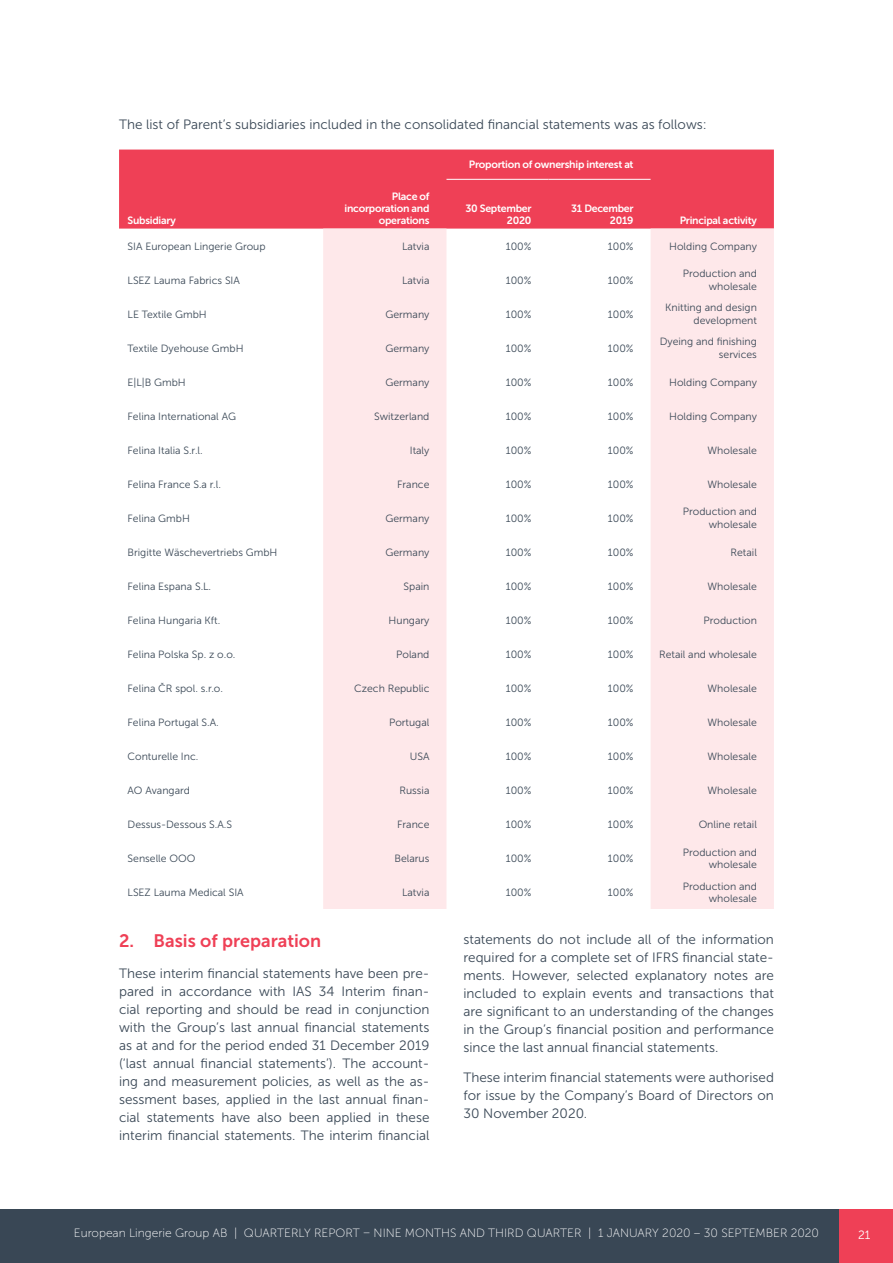
<style>
.page{position:relative;width:893px;height:1263px;background:#fff}
.page>*{position:absolute;margin:0;border:0;box-sizing:border-box;transform-origin:0 0}
.t1{font:18px "Museo Sans 700";color:#ef4056}
.t2{font:13.5px/18px "Museo Sans 300";color:#394755;text-align:justify}
.t3{font:12px "Museo Sans 100";color:#fff}
.t4{font:12px "Museo Sans 300";color:#fff}
.t5{font:10.5px/12.6px "Museo Sans 300";color:#394755;text-align:right}
.t6{font:10.5px/12px "Museo Sans 700";letter-spacing:-.025em;color:#fff;text-align:right}
</style>
<div class="page">
<div style="left:0;top:1209px;width:893px;height:54px;background:#394755"></div>
<div style="left:839px;top:1209px;width:54px;height:54px;background:#ef4056"></div>
<div style="left:119px;top:150px;width:655px;height:79px;background:#ef4056"></div>
<svg style="left:323px;top:229px;width:451px;height:680px;fill:#fee8ea"></svg>
<hr style="left:446px;top:179px;width:103px;height:1px;background:#fff">
<hr style="left:549px;top:179px;width:102px;height:1px;background:#fff">
<p class="t2" style="left:119px;top:116px;width:589px">The list of Parent’s subsidiaries included in the consolidated financial statements was as follows:</p>
<p class="t6" style="left:469px;top:159px;width:166px">Proportion of ownership interest at</p>
<p class="t6" style="left:128px;top:215px;width:50px">Subsidiary</p>
<p class="t6" style="left:345px;top:191px;width:86px">Place of incorporation and operations</p>
<p class="t6" style="left:465px;top:203px;width:68px">30 September<br>2020</p>
<p class="t6" style="left:571px;top:203px;width:64px">31 December<br>2019</p>
<p class="t6" style="left:680px;top:215px;width:79px">Principal activity</p>
<p class="t5" style="left:128px;top:240px;width:140px">SIA European Lingerie Group</p>
<p class="t5" style="left:402px;top:240px;width:29px">Latvia</p>
<p class="t5" style="left:506px;top:240px;width:27px">100%</p>
<p class="t5" style="left:608px;top:240px;width:27px">100%</p>
<p class="t5" style="left:669px;top:240px;width:89px">Holding Company</p>
<p class="t5" style="left:128px;top:274px;width:114px">LSEZ Lauma Fabrics SIA</p>
<p class="t5" style="left:402px;top:274px;width:29px">Latvia</p>
<p class="t5" style="left:506px;top:274px;width:27px">100%</p>
<p class="t5" style="left:608px;top:274px;width:27px">100%</p>
<p class="t5" style="left:683px;top:267px;width:76px">Production and wholesale</p>
<p class="t5" style="left:128px;top:308px;width:81px">LE Textile GmbH</p>
<p class="t5" style="left:385px;top:308px;width:46px">Germany</p>
<p class="t5" style="left:506px;top:308px;width:27px">100%</p>
<p class="t5" style="left:608px;top:308px;width:27px">100%</p>
<p class="t5" style="left:665px;top:301px;width:93px">Knitting and design development</p>
<p class="t5" style="left:128px;top:342px;width:117px">Textile Dyehouse GmbH</p>
<p class="t5" style="left:385px;top:342px;width:46px">Germany</p>
<p class="t5" style="left:506px;top:342px;width:27px">100%</p>
<p class="t5" style="left:608px;top:342px;width:27px">100%</p>
<p class="t5" style="left:660px;top:335px;width:99px">Dyeing and finishing services</p>
<p class="t5" style="left:128px;top:376px;width:60px">E|L|B GmbH</p>
<p class="t5" style="left:385px;top:376px;width:46px">Germany</p>
<p class="t5" style="left:506px;top:376px;width:27px">100%</p>
<p class="t5" style="left:608px;top:376px;width:27px">100%</p>
<p class="t5" style="left:669px;top:376px;width:89px">Holding Company</p>
<p class="t5" style="left:128px;top:410px;width:110px">Felina International AG</p>
<p class="t5" style="left:374px;top:410px;width:57px">Switzerland</p>
<p class="t5" style="left:506px;top:410px;width:27px">100%</p>
<p class="t5" style="left:608px;top:410px;width:27px">100%</p>
<p class="t5" style="left:669px;top:410px;width:89px">Holding Company</p>
<p class="t5" style="left:128px;top:444px;width:77px">Felina Italia S.r.l.</p>
<p class="t5" style="left:410px;top:444px;width:21px">Italy</p>
<p class="t5" style="left:506px;top:444px;width:27px">100%</p>
<p class="t5" style="left:608px;top:444px;width:27px">100%</p>
<p class="t5" style="left:707px;top:444px;width:51px">Wholesale</p>
<p class="t5" style="left:128px;top:478px;width:95px">Felina France S.a r.l.</p>
<p class="t5" style="left:397px;top:478px;width:34px">France</p>
<p class="t5" style="left:506px;top:478px;width:27px">100%</p>
<p class="t5" style="left:608px;top:478px;width:27px">100%</p>
<p class="t5" style="left:707px;top:478px;width:51px">Wholesale</p>
<p class="t5" style="left:128px;top:512px;width:64px">Felina GmbH</p>
<p class="t5" style="left:385px;top:512px;width:46px">Germany</p>
<p class="t5" style="left:506px;top:512px;width:27px">100%</p>
<p class="t5" style="left:608px;top:512px;width:27px">100%</p>
<p class="t5" style="left:683px;top:506px;width:76px">Production and wholesale</p>
<p class="t5" style="left:128px;top:546px;width:151px">Brigitte Wäschevertriebs GmbH</p>
<p class="t5" style="left:385px;top:546px;width:46px">Germany</p>
<p class="t5" style="left:506px;top:546px;width:27px">100%</p>
<p class="t5" style="left:608px;top:546px;width:27px">100%</p>
<p class="t5" style="left:730px;top:546px;width:28px">Retail</p>
<p class="t5" style="left:128px;top:580px;width:85px">Felina Espana S.L.</p>
<p class="t5" style="left:403px;top:580px;width:27px">Spain</p>
<p class="t5" style="left:506px;top:580px;width:27px">100%</p>
<p class="t5" style="left:608px;top:580px;width:27px">100%</p>
<p class="t5" style="left:707px;top:580px;width:51px">Wholesale</p>
<p class="t5" style="left:128px;top:614px;width:94px">Felina Hungaria Kft.</p>
<p class="t5" style="left:389px;top:614px;width:42px">Hungary</p>
<p class="t5" style="left:506px;top:614px;width:27px">100%</p>
<p class="t5" style="left:608px;top:614px;width:27px">100%</p>
<p class="t5" style="left:704px;top:614px;width:55px">Production</p>
<p class="t5" style="left:128px;top:648px;width:109px">Felina Polska Sp. z o.o.</p>
<p class="t5" style="left:396px;top:648px;width:35px">Poland</p>
<p class="t5" style="left:506px;top:648px;width:27px">100%</p>
<p class="t5" style="left:608px;top:648px;width:27px">100%</p>
<p class="t5" style="left:659px;top:648px;width:99px">Retail and wholesale</p>
<p class="t5" style="left:128px;top:682px;width:97px">Felina ČR spol. s.r.o.</p>
<p class="t5" style="left:354px;top:682px;width:77px">Czech Republic</p>
<p class="t5" style="left:506px;top:682px;width:27px">100%</p>
<p class="t5" style="left:608px;top:682px;width:27px">100%</p>
<p class="t5" style="left:707px;top:682px;width:51px">Wholesale</p>
<p class="t5" style="left:128px;top:716px;width:93px">Felina Portugal S.A.</p>
<p class="t5" style="left:389px;top:716px;width:42px">Portugal</p>
<p class="t5" style="left:506px;top:716px;width:27px">100%</p>
<p class="t5" style="left:608px;top:716px;width:27px">100%</p>
<p class="t5" style="left:707px;top:716px;width:51px">Wholesale</p>
<p class="t5" style="left:128px;top:750px;width:72px">Conturelle Inc.</p>
<p class="t5" style="left:410px;top:750px;width:21px">USA</p>
<p class="t5" style="left:506px;top:750px;width:27px">100%</p>
<p class="t5" style="left:608px;top:750px;width:27px">100%</p>
<p class="t5" style="left:707px;top:750px;width:51px">Wholesale</p>
<p class="t5" style="left:128px;top:784px;width:64px">AO Avangard</p>
<p class="t5" style="left:399px;top:784px;width:31px">Russia</p>
<p class="t5" style="left:506px;top:784px;width:27px">100%</p>
<p class="t5" style="left:608px;top:784px;width:27px">100%</p>
<p class="t5" style="left:707px;top:784px;width:51px">Wholesale</p>
<p class="t5" style="left:128px;top:818px;width:106px">Dessus-Dessous S.A.S</p>
<p class="t5" style="left:397px;top:818px;width:34px">France</p>
<p class="t5" style="left:506px;top:818px;width:27px">100%</p>
<p class="t5" style="left:608px;top:818px;width:27px">100%</p>
<p class="t5" style="left:699px;top:818px;width:60px">Online retail</p>
<p class="t5" style="left:128px;top:852px;width:69px">Senselle OOO</p>
<p class="t5" style="left:394px;top:852px;width:36px">Belarus</p>
<p class="t5" style="left:506px;top:852px;width:27px">100%</p>
<p class="t5" style="left:608px;top:852px;width:27px">100%</p>
<p class="t5" style="left:683px;top:846px;width:76px">Production and wholesale</p>
<p class="t5" style="left:128px;top:886px;width:118px">LSEZ Lauma Medical SIA</p>
<p class="t5" style="left:402px;top:886px;width:29px">Latvia</p>
<p class="t5" style="left:506px;top:886px;width:27px">100%</p>
<p class="t5" style="left:608px;top:886px;width:27px">100%</p>
<p class="t5" style="left:683px;top:880px;width:76px">Production and wholesale</p>
<h1 class="t1" style="left:119px;top:931px;width:204px">2. Basis of preparation</h1>
<p class="t2" style="left:119px;top:964px;width:312px">These interim financial statements have been pre&shy;pared in accordance with IAS 34 Interim finan&shy;cial reporting and should be read in conjunction with the Group’s last annual financial statements as at and for the period ended 31 December 2019 (‘last annual financial statements’). The account&shy;ing and measurement policies, as well as the as&shy;sessment bases, applied in the last annual finan&shy;cial statements have also been applied in these interim financial statements. The interim financial</p>
<p class="t2" style="left:463px;top:930px;width:312px">statements do not include all of the information required for a complete set of IFRS financial state&shy;ments. However, selected explanatory notes are included to explain events and transactions that are significant to an understanding of the changes in the Group’s financial position and performance since the last annual financial statements.</p>
<p class="t2" style="left:463px;top:1069px;width:312px">These interim financial statements were authorised for issue by the Company’s Board of Directors on 30 November 2020.</p>
<p class="t3" style="left:74px;top:1226px;width:747px">European Lingerie Group AB | QUARTERLY REPORT – NINE MONTHS AND THIRD QUARTER | 1 JANUARY 2020 – 30 SEPTEMBER 2020</p>
<p class="t4" style="left:858px;top:1228px;width:14px">21</p>
</div>
